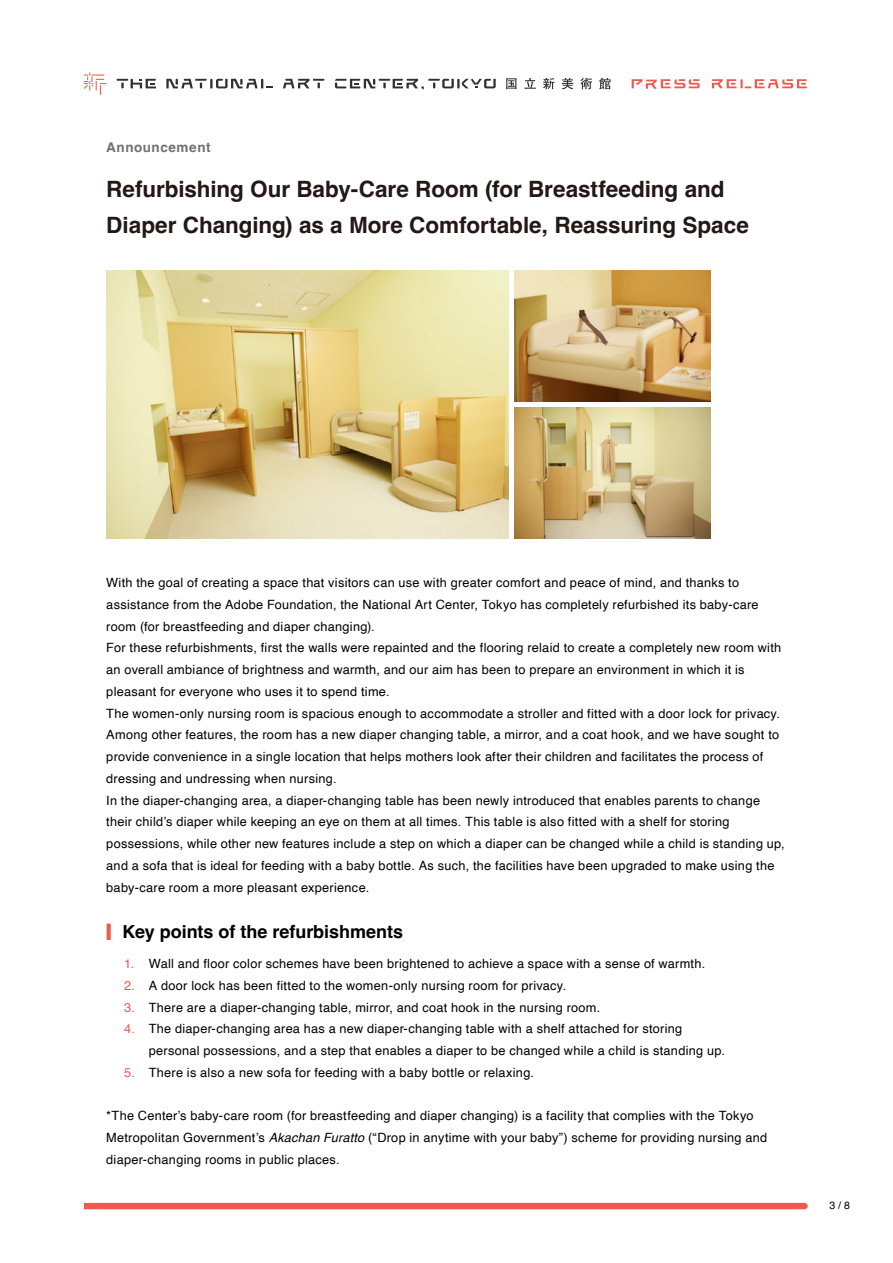
<style>
.page{position:relative;width:893px;height:1263px;background:#fff}
.page>*{position:absolute;margin:0;border:0;box-sizing:border-box;transform-origin:0 0}
.t1{font:700 22.5px/36px "Helvetica";color:#231815}
.t2{font:700 18px "Helvetica";letter-spacing:-.005em;color:#000}
.t3{font:700 13.5px "Helvetica";letter-spacing:.04em;color:#727171}
.t4{font:12.75px/21.8px "Helvetica";letter-spacing:.02em;color:#000}
.t5{font:10.5px "Helvetica";color:#000}
.s1{font-family:"Hiragino Sans W7";font-weight:400;font-size:21.6px;color:#f0594e}
.s2{color:#f0594e}
.s3{font-style:italic}
</style>
<div class="page">
<div style="left:84px;top:1203px;width:724px;height:6px;background:#f0594e"></div>
<img style="left:106px;top:270px;width:402px;height:268px">
<img style="left:515px;top:407px;width:196px;height:131px">
<img style="left:515px;top:271px;width:196px;height:131px">
<svg style="left:84px;top:72px;width:22px;height:23px"></svg>
<svg style="left:283px;top:79px;width:41px;height:9px"></svg>
<svg style="left:117px;top:79px;width:39px;height:9px"></svg>
<svg style="left:166px;top:79px;width:107px;height:9px"></svg>
<svg style="left:335px;top:79px;width:161px;height:10px"></svg>
<svg style="left:506px;top:78px;width:10px;height:11px"></svg>
<svg style="left:524px;top:78px;width:12px;height:11px"></svg>
<svg style="left:562px;top:78px;width:11px;height:11px"></svg>
<svg style="left:580px;top:78px;width:12px;height:11px"></svg>
<svg style="left:599px;top:78px;width:12px;height:11px"></svg>
<svg style="left:543px;top:78px;width:11px;height:11px"></svg>
<svg style="left:632px;top:79px;width:68px;height:10px"></svg>
<svg style="left:712px;top:79px;width:95px;height:9px"></svg>
<p class="t3" style="left:106px;top:139px;width:106px">Announcement</p>
<h1 class="t1" style="left:106px;top:173px;width:644px">Refurbishing Our Baby-Care Room (for Breastfeeding and<br>Diaper Changing) as a More Comfortable, Reassuring Space</h1>
<p class="t4" style="left:106px;top:572px;width:680px">With the goal of creating a space that visitors can use with greater comfort and peace of mind, and thanks to assistance from the Adobe Foundation, the National Art Center, Tokyo has completely refurbished its baby-care room (for breastfeeding and diaper changing).<br>For these refurbishments, first the walls were repainted and the flooring relaid to create a completely new room with an overall ambiance of brightness and warmth, and our aim has been to prepare an environment in which it is pleasant for everyone who uses it to spend time.<br>The women-only nursing room is spacious enough to accommodate a stroller and fitted with a door lock for privacy.<br>Among other features, the room has a new diaper changing table, a mirror, and a coat hook, and we have sought to provide convenience in a single location that helps mothers look after their children and facilitates the process of dressing and undressing when nursing.<br>In the diaper-changing area, a diaper-changing table has been newly introduced that enables parents to change their child’s diaper while keeping an eye on them at all times. This table is also fitted with a shelf for storing possessions, while other new features include a step on which a diaper can be changed while a child is standing up, and a sofa that is ideal for feeding with a baby bottle. As such, the facilities have been upgraded to make using the baby-care room a more pleasant experience.</p>
<h2 class="t2" style="left:106px;top:921px;width:298px"><span class="s1">■　　</span>Key points of the refurbishments</h2>
<p class="t4" style="left:124px;top:953px;width:582px"><span class="s2">1.</span> Wall and floor color schemes have been brightened to achieve a space with a sense of warmth.</p>
<p class="t4" style="left:124px;top:975px;width:444px"><span class="s2">2.</span> A door lock has been fitted to the women-only nursing room for privacy.</p>
<p class="t4" style="left:124px;top:997px;width:477px"><span class="s2">3.</span> There are a diaper-changing table, mirror, and coat hook in the nursing room.</p>
<p class="t4" style="left:149px;top:1018px;width:578px;text-indent:-25px"><span class="s2">4.</span> The diaper-changing area has a new diaper-changing table with a shelf attached for storing personal possessions, and a step that enables a diaper to be changed while a child is standing up.</p>
<p class="t4" style="left:124px;top:1062px;width:411px"><span class="s2">5.</span> There is also a new sofa for feeding with a baby bottle or relaxing.</p>
<p class="t4" style="left:106px;top:1105px;width:662px">*The Center’s baby-care room (for breastfeeding and diaper changing) is a facility that complies with the Tokyo<br>Metropolitan Government’s <span class="s3">Akachan Furatto</span> (“Drop in anytime with your baby”) scheme for providing nursing and diaper-changing rooms in public places.</p>
<p class="t5" style="left:829px;top:1197px;width:22px">3 / 8</p>
</div>
